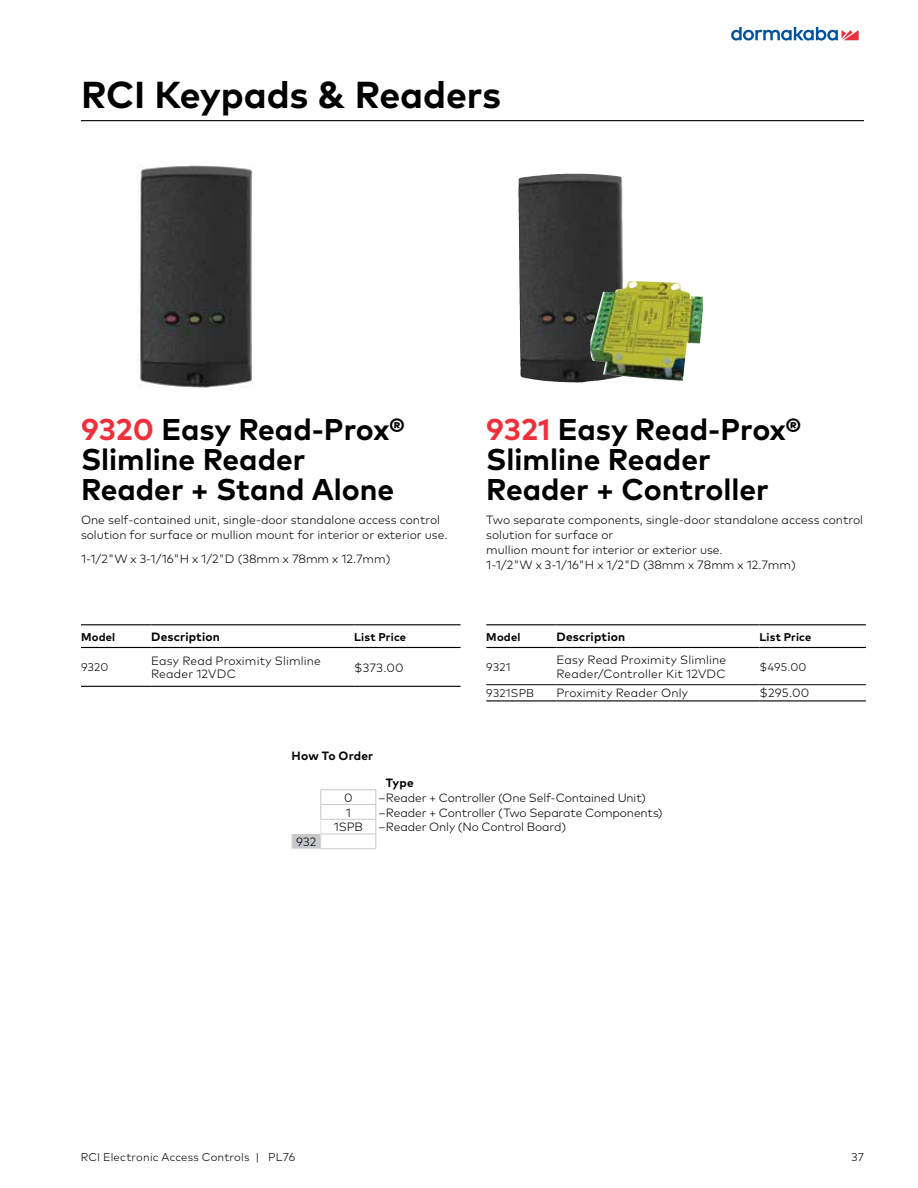
<style>
.page{position:relative;width:918px;height:1188px;background:#fff}
.page>*{position:absolute;margin:0;border:0;box-sizing:border-box;transform-origin:0 0}
.t1{font:700 37.5px "Mark Pro";letter-spacing:-.005em;color:#000}
.t2{font:700 30px/30px "Mark Pro";color:#000}
.t3{font:300 12px/15px "Mark Pro";color:#000}
.t4{font:700 12px "Mark Pro";letter-spacing:.015em;color:#000}
.t5{font:300 11.25px "Mark Pro";letter-spacing:.015em;color:#000}
.t6{font:700 11.25px "Mark Pro";letter-spacing:.02em;color:#000}
.s1{color:#ee303c}
</style>
<div class="page">
<svg style="left:731px;top:27px;width:128px;height:14px"></svg>
<img style="left:139px;top:164px;width:113px;height:224px">
<hr style="left:81px;top:120px;width:783px;height:1px;background:#000">
<img style="left:518px;top:174px;width:107px;height:209px">
<img style="left:590px;top:282px;width:38px;height:71px">
<hr style="left:321px;top:790px;width:55px;height:1px;background:#c7c8ca">
<hr style="left:321px;top:804px;width:55px;height:1px;background:#c7c8ca">
<hr style="left:321px;top:819px;width:55px;height:1px;background:#c7c8ca">
<hr style="left:321px;top:834px;width:55px;height:1px;background:#c7c8ca">
<svg style="left:376px;top:790px;width:1px;height:59px"></svg>
<hr style="left:321px;top:848px;width:55px;height:1px;background:#c7c8ca">
<svg style="left:292px;top:790px;width:30px;height:59px"></svg>
<hr style="left:354px;top:624px;width:107px;height:1px;background:#000">
<hr style="left:81px;top:686px;width:70px;height:1px;background:#000">
<hr style="left:151px;top:686px;width:203px;height:1px;background:#000">
<hr style="left:354px;top:686px;width:107px;height:1px;background:#000">
<hr style="left:81px;top:624px;width:70px;height:1px;background:#000">
<hr style="left:151px;top:624px;width:203px;height:1px;background:#000">
<hr style="left:81px;top:647px;width:70px;height:1px;background:#000">
<hr style="left:151px;top:647px;width:203px;height:1px;background:#000">
<hr style="left:354px;top:647px;width:107px;height:1px;background:#000">
<hr style="left:760px;top:624px;width:106px;height:1px;background:#000">
<hr style="left:486px;top:684px;width:70px;height:1px;background:#000">
<hr style="left:556px;top:684px;width:204px;height:1px;background:#000">
<hr style="left:760px;top:684px;width:106px;height:1px;background:#000">
<hr style="left:486px;top:700px;width:70px;height:1px;background:#000">
<hr style="left:556px;top:700px;width:204px;height:1px;background:#000">
<hr style="left:760px;top:700px;width:106px;height:1px;background:#000">
<hr style="left:486px;top:624px;width:70px;height:1px;background:#000">
<hr style="left:556px;top:624px;width:204px;height:1px;background:#000">
<hr style="left:486px;top:647px;width:70px;height:1px;background:#000">
<hr style="left:556px;top:647px;width:204px;height:1px;background:#000">
<hr style="left:760px;top:647px;width:106px;height:1px;background:#000">
<h1 class="t1" style="left:81px;top:66px;width:422px">RCI Keypads &amp; Readers</h1>
<h2 class="t2" style="left:81px;top:412px;width:325px"><span class="s1">9320</span> Easy Read-Prox®<br>Slimline Reader<br>Reader + Stand Alone</h2>
<p class="t3" style="left:81px;top:511px;width:368px">One self-contained unit, single-door standalone access control solution for surface or mullion mount for interior or exterior use.</p>
<p class="t3" style="left:81px;top:550px;width:311px">1-1/2"W x 3-1/16"H x 1/2"D (38mm x 78mm x 12.7mm)</p>
<p class="t6" style="left:81px;top:628px;width:36px">Model</p>
<p class="t4" style="left:151px;top:628px;width:70px">Description</p>
<p class="t6" style="left:354px;top:628px;width:53px">List Price</p>
<p class="t5" style="left:81px;top:659px;width:29px">9320</p>
<p class="t3" style="left:151px;top:653px;width:171px;line-height:13.5px">Easy Read Proximity Slimline<br>Reader 12VDC</p>
<p class="t3" style="left:354px;top:659px;width:51px">$373.00</p>
<p class="t4" style="left:292px;top:747px;width:83px">How To Order</p>
<p class="t4" style="left:386px;top:774px;width:29px">Type</p>
<h2 class="t2" style="left:486px;top:412px;width:316px"><span class="s1">9321</span> Easy Read-Prox®<br>Slimline Reader<br>Reader + Controller</h2>
<p class="t3" style="left:486px;top:511px;width:378px">Two separate components, single-door standalone access control solution for surface or<br>mullion mount for interior or exterior use.<br>1-1/2"W x 3-1/16"H x 1/2"D (38mm x 78mm x 12.7mm)</p>
<p class="t6" style="left:486px;top:628px;width:36px">Model</p>
<p class="t4" style="left:556px;top:628px;width:70px">Description</p>
<p class="t6" style="left:760px;top:628px;width:53px">List Price</p>
<p class="t5" style="left:486px;top:658px;width:26px">9321</p>
<p class="t3" style="left:556px;top:652px;width:171px;line-height:13.5px">Easy Read Proximity Slimline<br>Reader/Controller Kit 12VDC</p>
<p class="t5" style="left:760px;top:658px;width:49px">$495.00</p>
<p class="t5" style="left:486px;top:685px;width:49px">9321SPB</p>
<p class="t3" style="left:556px;top:685px;width:133px">Proximity Reader Only</p>
<p class="t3" style="left:760px;top:685px;width:51px">$295.00</p>
<p class="t3" style="left:296px;top:833px;width:21px">932</p>
<p class="t3" style="left:344px;top:789px;width:10px">0</p>
<p class="t3" style="left:378px;top:789px;width:269px">–Reader + Controller (One Self-Contained Unit)</p>
<p class="t3" style="left:346px;top:804px;width:7px">1</p>
<p class="t3" style="left:378px;top:804px;width:286px">–Reader + Controller (Two Separate Components)</p>
<p class="t3" style="left:334px;top:819px;width:31px">1SPB</p>
<p class="t3" style="left:378px;top:819px;width:189px">–Reader Only (No Control Board)</p>
<p class="t5" style="left:81px;top:1149px;width:216px">RCI Electronic Access Controls | PL76</p>
<p class="t5" style="left:852px;top:1149px;width:14px">37</p>
</div>
